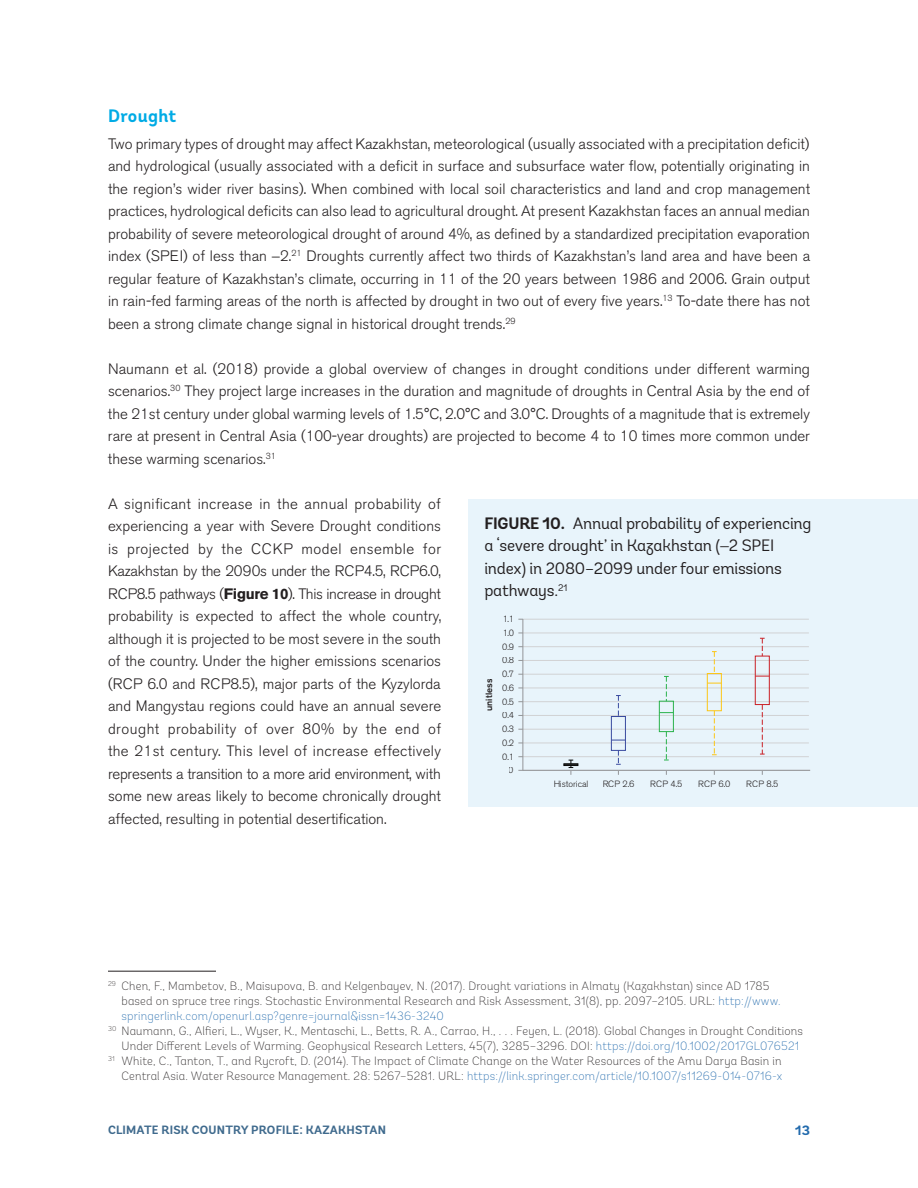
<style>
.page{position:relative;width:918px;height:1188px;background:#fff}
.page>*{position:absolute;margin:0;border:0;box-sizing:border-box;transform-origin:0 0}
.t1{font:700 18px "Andes";letter-spacing:.02em;color:#00abe5}
.t2{font:16.5px/22.5px "Andes";letter-spacing:-.01em;color:#231f20}
.t3{font:300 15px/22.5px "Akzidenz Grotesk BE";color:#231f20;text-align:justify}
.t4{font:700 13.5px "Andes";color:#236bad}
.t5{font:200 12px "Andes";letter-spacing:.015em;color:#231f20}
.t6{font:200 12px "Andes";letter-spacing:.015em;color:#236bad}
.t7{font:700 12px "Andes";letter-spacing:.015em;color:#3f6a8d}
.t8{font:300 9px/13.8px "Akzidenz Grotesk BE";color:#231f20;text-align:right}
.t9{font:500 9px "Akzidenz Grotesk BE";color:#231f20}
.s1{font-weight:700}
.s2{color:#236bad}
.s3{color:#231f20}
</style>
<div class="page">
<div style="left:468px;top:499px;width:450px;height:307px;background:#e8f4fb"></div>
<hr style="left:523px;top:770px;width:287px;height:1px;background:#939598">
<hr style="left:523px;top:619px;width:286px;height:1px;background:#d1d2d4">
<hr style="left:523px;top:633px;width:286px;height:1px;background:#d1d2d4">
<hr style="left:523px;top:646px;width:286px;height:1px;background:#d1d2d4">
<hr style="left:523px;top:660px;width:286px;height:1px;background:#d1d2d4">
<hr style="left:523px;top:674px;width:286px;height:1px;background:#d1d2d4">
<hr style="left:523px;top:688px;width:286px;height:1px;background:#d1d2d4">
<hr style="left:523px;top:701px;width:286px;height:1px;background:#d1d2d4">
<hr style="left:523px;top:715px;width:286px;height:1px;background:#d1d2d4">
<hr style="left:523px;top:729px;width:286px;height:1px;background:#d1d2d4">
<hr style="left:523px;top:743px;width:286px;height:1px;background:#d1d2d4">
<hr style="left:523px;top:756px;width:286px;height:1px;background:#d1d2d4">
<hr style="left:523px;top:619px;width:1px;height:152px;background:#939598">
<svg style="left:564px;top:760px;width:14px;height:15px"></svg>
<div style="left:564px;top:763px;width:14px;height:3px;border:1px solid #050504"></div>
<svg style="left:616px;top:695px;width:5px;height:21px"></svg>
<svg style="left:616px;top:751px;width:5px;height:24px"></svg>
<div style="left:611px;top:716px;width:15px;height:35px;border:1px solid #394a9f"></div>
<svg style="left:664px;top:676px;width:5px;height:25px"></svg>
<svg style="left:664px;top:732px;width:5px;height:29px"></svg>
<div style="left:659px;top:701px;width:15px;height:31px;border:1px solid #29b24b"></div>
<svg style="left:712px;top:651px;width:5px;height:21px"></svg>
<svg style="left:712px;top:711px;width:5px;height:44px"></svg>
<div style="left:707px;top:673px;width:15px;height:38px;border:1px solid #fcc616"></div>
<svg style="left:760px;top:638px;width:5px;height:18px"></svg>
<svg style="left:760px;top:705px;width:5px;height:50px"></svg>
<div style="left:755px;top:656px;width:15px;height:49px;border:1px solid #ca2026"></div>
<hr style="left:108px;top:971px;width:108px;height:1px;background:#231f20">
<p class="t1" style="left:108px;top:104px;width:70px">Drought</p>
<p class="t3" style="left:108px;top:132px;width:704px">Two primary types of drought may affect Kazakhstan, meteorological (usually associated with a precipitation deficit) and hydrological (usually associated with a deficit in surface and subsurface water flow, potentially originating in the region’s wider river basins). When combined with local soil characteristics and land and crop management practices, hydrological deficits can also lead to agricultural drought. At present Kazakhstan faces an annual median probability of severe meteorological drought of around 4%, as defined by a standardized precipitation evaporation index (SPEI) of less than −2.<sup>21</sup> Droughts currently affect two thirds of Kazakhstan’s land area and have been a regular feature of Kazakhstan’s climate, occurring in 11 of the 20 years between 1986 and 2006. Grain output in rain-fed farming areas of the north is affected by drought in two out of every five years.<sup>13</sup> To-date there has not been a strong climate change signal in historical drought trends.<sup>29</sup></p>
<p class="t3" style="left:108px;top:357px;width:704px">Naumann et al. (2018) provide a global overview of changes in drought conditions under different warming scenarios.<sup>30</sup> They project large increases in the duration and magnitude of droughts in Central Asia by the end of the 21st century under global warming levels of 1.5°C, 2.0°C and 3.0°C. Droughts of a magnitude that is extremely rare at present in Central Asia (100-year droughts) are projected to become 4 to 10 times more common under these warming scenarios.<sup>31</sup></p>
<p class="t3" style="left:108px;top:492px;width:335px">A significant increase in the annual probability of experiencing a year with Severe Drought conditions is projected by the CCKP model ensemble for Kazakhstan by the 2090s under the RCP4.5, RCP6.0, RCP8.5 pathways (<span class="s1">Figure 10</span>). This increase in drought probability is expected to affect the whole country, although it is projected to be most severe in the south of the country. Under the higher emissions scenarios (RCP 6.0 and RCP8.5), major parts of the Kyzylorda and Mangystau regions could have an annual severe drought probability of over 80% by the end of the 21st century. This level of increase effectively represents a transition to a more arid environment, with some new areas likely to become chronically drought affected, resulting in potential desertification.</p>
<p class="t2" style="left:484px;top:512px;width:329px"><span class="s1">FIGURE 10.</span> Annual probability of experiencing a ‘severe drought’ in Kazakhstan (−2 SPEI index) in 2080–2099 under four emissions pathways. <sup>21</sup></p>
<p class="t8" style="left:502px;top:612px;width:13px">1.1<br>1.0<br>0.9<br>0.8<br>0.7<br>0.6<br>0.5<br>0.4<br>0.3<br>0.2<br>0.1<br>0</p>
<p class="t9" style="left:483px;top:711px;width:34px;rotate:-90deg">unitless</p>
<p class="t8" style="left:553px;top:777px;width:37px">Historical</p>
<p class="t8" style="left:602px;top:777px;width:34px">RCP 2.6</p>
<p class="t8" style="left:650px;top:777px;width:34px">RCP 4.5</p>
<p class="t8" style="left:698px;top:777px;width:34px">RCP 6.0</p>
<p class="t8" style="left:746px;top:777px;width:34px">RCP 8.5</p>
<p class="t5" style="left:108px;top:978px;width:663px"><sup>29</sup> Chen, F., Mambetov, B., Maisupova, B. and Kelgenbayev, N. (2017). Drought variations in Almaty (Kazakhstan) since AD 1785</p>
<p class="t5" style="left:122px;top:993px;width:661px">based on spruce tree rings. Stochastic Environmental Research and Risk Assessment, 31(8), pp. 2097–2105. URL: <span class="s2">http://www.</span></p>
<p class="t6" style="left:122px;top:1008px;width:324px">springerlink.com/openurl.asp?genre=journal&amp;issn=1436-3240</p>
<p class="t5" style="left:108px;top:1023px;width:697px"><sup>30</sup> Naumann, G., Alfieri, L., Wyser, K., Mentaschi, L., Betts, R. A., Carrao, H., . . . Feyen, L. (2018). Global Changes in Drought Conditions</p>
<p class="t5" style="left:122px;top:1038px;width:679px">Under Different Levels of Warming. Geophysical Research Letters, 45(7), 3285–3296. DOI: <span class="s2">https://doi.org/10.1002/2017GL076521</span></p>
<p class="t5" style="left:108px;top:1053px;width:675px"><sup>31</sup> White, C., Tanton, T., and Rycroft, D. (2014). The Impact of Climate Change on the Water Resources of the Amu Darya Basin in</p>
<p class="t6" style="left:122px;top:1068px;width:662px"><span class="s3">Central Asia. Water Resource Management. 28: 5267–5281. URL:</span> https://link.springer.com/article/10.1007/s11269-014-0716-x</p>
<p class="t7" style="left:108px;top:1122px;width:280px">CLIMATE RISK COUNTRY PROFILE: KAZAKHSTAN</p>
<p class="t4" style="left:795px;top:1122px;width:16px">13</p>
</div>
